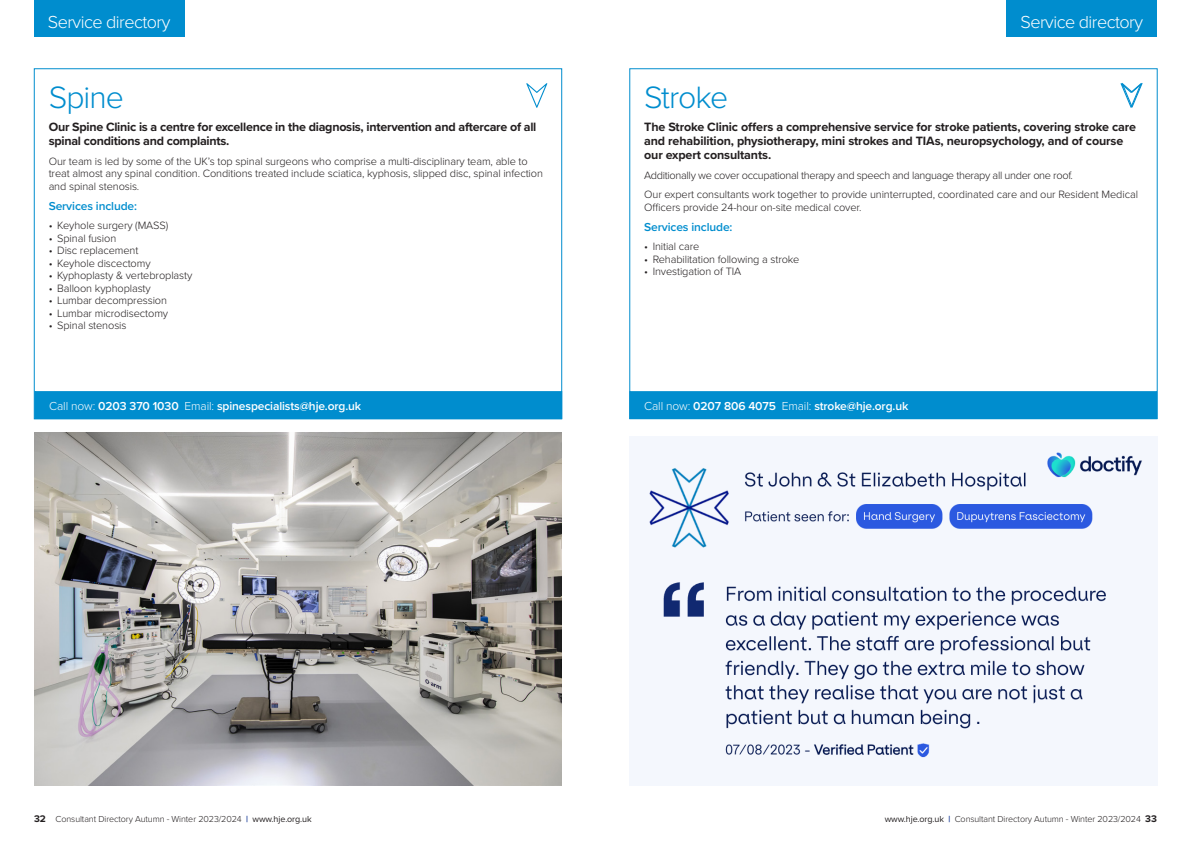
<style>
.page{position:relative;width:1191px;height:842px;background:#fff}
.page>*{position:absolute;margin:0;border:0;box-sizing:border-box;transform-origin:0 0}
.Service_Directory_Headline{font:300 32px "Proxima Nova";letter-spacing:-.03em;color:#008dce}
.Headline_About_Us{font:300 18px "Proxima Nova";letter-spacing:-.03em;color:#fff}
.Service_Directory_Intro{font:700 12.5px/14px "Proxima Nova";letter-spacing:-.01em;color:#231f20}
.Body_Copy{font:600 12px "Proxima Nova";letter-spacing:-.01em;color:#fff}
.Service_Directory_Crosshead{font:600 12px "Proxima Nova";letter-spacing:-.01em;color:#008dce}
.Service_Directory_Body{font:300 11px/12.5px "Proxima Nova";letter-spacing:-.01em;color:#231f20}
.Service_Directory_Body-2{font:300 11px "Proxima Nova";letter-spacing:-.03em;color:#231f20}
.t1{font:300 9px "Proxima Nova";letter-spacing:-.01em;color:#231f20}
.s1{font-weight:300}
.s2{font-weight:700;font-size:10px}
.s3{font-weight:700;color:#20419a}
.s4{font-weight:400}
</style>
<div class="page">
<div style="left:1006px;top:0;width:151px;height:36px;background:#008dce"></div>
<div style="left:34px;top:0;width:150px;height:36px;background:#008dce"></div>
<div style="left:35px;top:392px;width:527px;height:27px;background:#008dce"></div>
<div style="left:35px;top:391px;width:527px;height:28px;border:1px solid #008dce"></div>
<svg style="left:526px;top:83px;width:21px;height:25px"></svg>
<div style="left:630px;top:392px;width:526px;height:27px;background:#008dce"></div>
<div style="left:629px;top:391px;width:528px;height:28px;border:1px solid #008dce"></div>
<svg style="left:1120px;top:83px;width:22px;height:25px"></svg>
<img style="left:34px;top:433px;width:527px;height:353px">
<img style="left:629px;top:436px;width:528px;height:350px">
<p class="Headline_About_Us" style="left:48px;top:8px;width:124px">Service directory</p>
<p class="Headline_About_Us" style="left:1020px;top:8px;width:124px">Service directory</p>
<p class="Service_Directory_Headline" style="left:49px;top:74px;width:77px">Spine</p>
<p class="Service_Directory_Intro" style="left:49px;top:119px;width:489px">Our Spine Clinic is a centre for excellence in the diagnosis, intervention and aftercare of all spinal conditions and complaints.</p>
<p class="Service_Directory_Body" style="left:49px;top:154px;width:496px">Our team is led by some of the UK’s top spinal surgeons who comprise a multi-disciplinary team, able to treat almost any spinal condition. Conditions treated include sciatica, kyphosis, slipped disc, spinal infection and spinal stenosis.</p>
<p class="Service_Directory_Crosshead" style="left:49px;top:197px;width:90px">Services include:</p>
<p class="Service_Directory_Body" style="left:49px;top:219px;width:121px">• Keyhole surgery (MASS)</p>
<p class="Service_Directory_Body" style="left:49px;top:231px;width:69px">• Spinal fusion</p>
<p class="Service_Directory_Body" style="left:49px;top:244px;width:91px">• Disc replacement</p>
<p class="Service_Directory_Body" style="left:49px;top:256px;width:103px">• Keyhole discectomy</p>
<p class="Service_Directory_Body" style="left:49px;top:269px;width:145px">• Kyphoplasty &amp; vertebroplasty</p>
<p class="Service_Directory_Body" style="left:49px;top:281px;width:104px">• Balloon kyphoplasty</p>
<p class="Service_Directory_Body" style="left:49px;top:294px;width:120px">• Lumbar decompression</p>
<p class="Service_Directory_Body" style="left:49px;top:306px;width:121px">• Lumbar microdisectomy</p>
<p class="Service_Directory_Body" style="left:49px;top:319px;width:79px">• Spinal stenosis</p>
<p class="Body_Copy" style="left:49px;top:397px;width:313px"><span class="s1">Call now:</span> 0203 370 1030 <span class="s1">Email:</span> spinespecialists@hje.org.uk</p>
<p class="Service_Directory_Headline" style="left:644px;top:74px;width:85px">Stroke</p>
<p class="Service_Directory_Intro" style="left:644px;top:119px;width:493px">The Stroke Clinic offers a comprehensive service for stroke patients, covering stroke care and rehabilition, physiotherapy, mini strokes and TIAs, neuropsychology, and of course our expert consultants.</p>
<p class="Service_Directory_Body-2" style="left:644px;top:167px;width:430px">Additionally we cover occupational therapy and speech and language therapy all under one roof.</p>
<p class="Service_Directory_Body" style="left:644px;top:188px;width:495px">Our expert consultants work together to provide uninterrupted, coordinated care and our Resident Medical<br>Officers provide 24-hour on-site medical cover.</p>
<p class="Service_Directory_Crosshead" style="left:644px;top:218px;width:90px">Services include:</p>
<p class="Service_Directory_Body" style="left:644px;top:240px;width:57px">• Initial care</p>
<p class="Service_Directory_Body" style="left:644px;top:252px;width:157px">• Rehabilitation following a stroke</p>
<p class="Service_Directory_Body" style="left:644px;top:265px;width:99px">• Investigation of TIA</p>
<p class="Body_Copy" style="left:644px;top:397px;width:266px"><span class="s1">Call now:</span> 0207 806 4075 <span class="s1">Email:</span> stroke@hje.org.uk</p>
<p class="t1" style="left:34px;top:812px;width:279px"><span class="s2">32</span> Consultant Directory Autumn - Winter 2023/2024 <span class="s3">|</span> <span class="s4">www.hje.org.uk</span></p>
<p class="t1" style="left:884px;top:812px;width:274px"><span class="s4">www.hje.org.uk</span> <span class="s3">|</span> Consultant Directory Autumn - Winter 2023/2024 <span class="s2">33</span></p>
</div>
